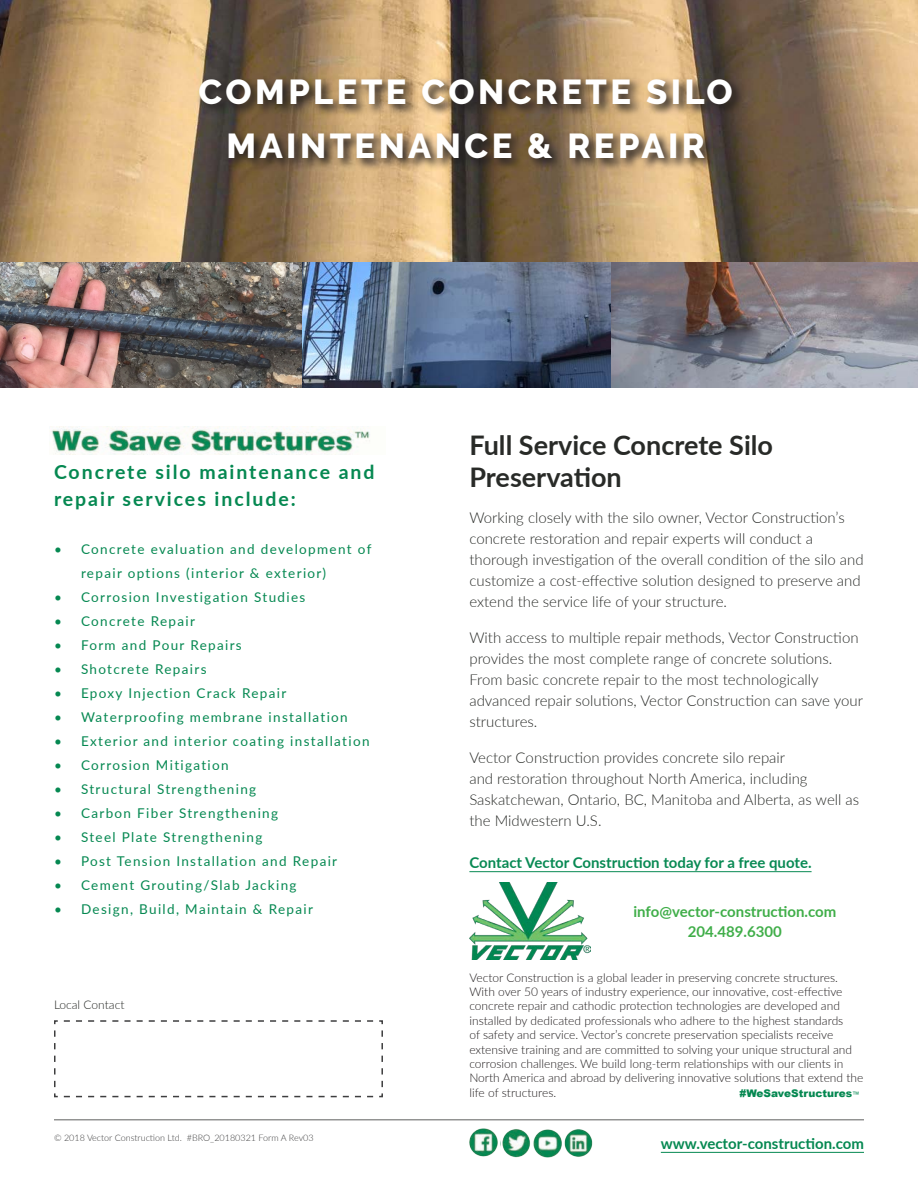
<style>
.page{position:relative;width:918px;height:1188px;background:#fff}
.page>*{position:absolute;margin:0;border:0;box-sizing:border-box;transform-origin:0 0}
.Header_-_Align_Cente{font:800 34.5px/54px "Raleway";letter-spacing:.1em;color:#fff;text-align:center}
.t1{font:700 27px/32.4px "Lato";color:#262825}
.Pull_Text_-_Align_Ri{font:700 19.5px/27px "Lato";letter-spacing:.1em;color:#058851}
.t2{font:300 15px/21px "Lato";color:#262825}
.t3{font:700 15px "Lato";color:#058851}
.t4{font:700 15px "Lato";color:#40ae49}
.t5{font:13.5px/24px "Lato";letter-spacing:.1em;color:#058851}
.t6{font:300 12px/14.4px "Lato";color:#231f20}
.t7{font:300 12px "Lato";color:#262825}
.t8{font:900 10.5px "Arial";color:#058851}
.t9{font:300 9px "Lato";color:#3e3e3f}
.s1{font-weight:400;font-size:7.5px}
</style>
<div class="page">
<img style="left:0;top:0;width:918px;height:262px">
<svg style="left:196px;top:76px;width:549px;height:95px;background:#816b4f"></svg>
<hr style="left:469px;top:871px;width:343px;height:1px;background:#058851">
<img style="left:469px;top:883px;width:122px;height:76px">
<svg style="left:54px;top:1020px;width:329px;height:78px"></svg>
<hr style="left:54px;top:1119px;width:810px;height:1px;background:#262825">
<img style="left:0;top:262px;width:918px;height:125px">
<img style="left:51px;top:426px;width:319px;height:28px">
<hr style="left:661px;top:1152px;width:203px;height:1px;background:#058851">
<img style="left:469px;top:1128px;width:29px;height:29px">
<img style="left:502px;top:1129px;width:28px;height:28px">
<img style="left:564px;top:1129px;width:29px;height:28px">
<img style="left:533px;top:1129px;width:29px;height:28px">
<p class="Header_-_Align_Cente" style="left:199px;top:65px;width:536px">COMPLETE CONCRETE SILO<br>MAINTENANCE &amp; REPAIR</p>
<p class="Pull_Text_-_Align_Ri" style="left:54px;top:457px;width:322px">Concrete silo maintenance and repair services include:</p>
<p class="t5" style="left:81px;top:536px;width:292px;text-indent:-27px">• Concrete evaluation and development of repair options (interior &amp; exterior)</p>
<p class="t5" style="left:54px;top:584px;width:253px">• Corrosion Investigation Studies</p>
<p class="t5" style="left:54px;top:608px;width:143px">• Concrete Repair</p>
<p class="t5" style="left:54px;top:632px;width:189px">• Form and Pour Repairs</p>
<p class="t5" style="left:54px;top:656px;width:154px">• Shotcrete Repairs</p>
<p class="t5" style="left:54px;top:680px;width:234px">• Epoxy Injection Crack Repair</p>
<p class="t5" style="left:54px;top:704px;width:295px">• Waterproofing membrane installation</p>
<p class="t5" style="left:54px;top:728px;width:317px">• Exterior and interior coating installation</p>
<p class="t5" style="left:54px;top:752px;width:176px">• Corrosion Mitigation</p>
<p class="t5" style="left:54px;top:776px;width:204px">• Structural Strengthening</p>
<p class="t5" style="left:54px;top:800px;width:226px">• Carbon Fiber Strengthening</p>
<p class="t5" style="left:54px;top:824px;width:210px">• Steel Plate Strengthening</p>
<p class="t5" style="left:54px;top:848px;width:285px">• Post Tension Installation and Repair</p>
<p class="t5" style="left:54px;top:872px;width:244px">• Cement Grouting/Slab Jacking</p>
<p class="t5" style="left:54px;top:896px;width:261px">• Design, Build, Maintain &amp; Repair</p>
<p class="t7" style="left:54px;top:997px;width:72px">Local Contact</p>
<p class="t9" style="left:54px;top:1132px;width:261px">© 2018 Vector Construction Ltd. #BRO_20180321 Form A Rev03</p>
<h2 class="t1" style="left:469px;top:428px;width:305px">Full Service Concrete Silo<br>Preservation</h2>
<p class="t2" style="left:469px;top:507px;width:396px">Working closely with the silo owner, Vector Construction’s concrete restoration and repair experts will conduct a thorough investigation of the overall condition of the silo and customize a cost-effective solution designed to preserve and extend the service life of your structure.</p>
<p class="t2" style="left:469px;top:627px;width:395px">With access to multiple repair methods, Vector Construction provides the most complete range of concrete solutions.<br>From basic concrete repair to the most technologically advanced repair solutions, Vector Construction can save your structures.</p>
<p class="t2" style="left:469px;top:747px;width:391px">Vector Construction provides concrete silo repair<br>and restoration throughout North America, including Saskatchewan, Ontario, BC, Manitoba and Alberta, as well as the Midwestern U.S.</p>
<p class="t3" style="left:469px;top:852px;width:344px">Contact Vector Construction today for a free quote.</p>
<p class="t4" style="left:634px;top:901px;width:204px">info@vector-construction.com</p>
<p class="t4" style="left:688px;top:920px;width:96px">204.489.6300</p>
<p class="t6" style="left:469px;top:970px;width:395px">Vector Construction is a global leader in preserving concrete structures.<br>With over 50 years of industry experience, our innovative, cost-effective concrete repair and cathodic protection technologies are developed and installed by dedicated professionals who adhere to the highest standards<br>of safety and service. Vector’s concrete preservation specialists receive extensive training and are committed to solving your unique structural and corrosion challenges. We build long-term relationships with our clients in North America and abroad by delivering innovative solutions that extend the life of structures.</p>
<p class="t8" style="left:739px;top:1085px;width:122px">#WeSaveStructures<span class="s1">™</span></p>
<p class="t3" style="left:661px;top:1132px;width:205px">www.vector-construction.com</p>
</div>
